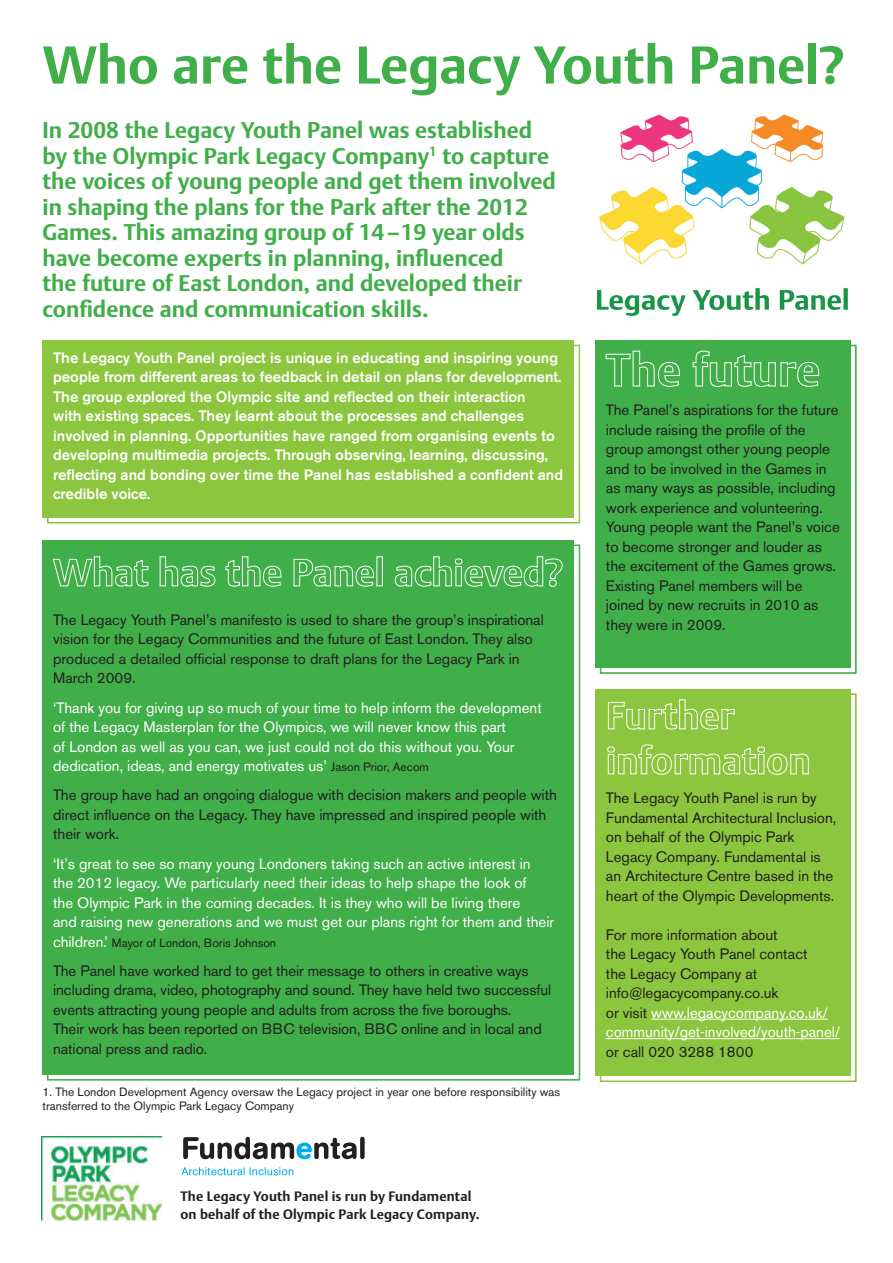
<style>
.page{position:relative;width:893px;height:1263px;background:#fff}
.page>*{position:absolute;margin:0;border:0;box-sizing:border-box;transform-origin:0 0}
.t1{font:700 52.5px "DTL Argo TOT";color:#40ae49}
.t2{font:700 22.5px/25.5px "DTL Argo TOT";color:#40ae49}
.t3{font:15px/19.5px "Akzidenz Grotesk BE";color:#231f20}
.t4{font:15px/19.5px "Akzidenz Grotesk BE";color:#fff}
.t5{font:500 15px/19.5px "Akzidenz Grotesk BE";color:#fff}
.t6{font:700 13.5px/18px "DTL Argo TOT";letter-spacing:.01em;color:#231f20}
.t7{font:12px/13.5px "Akzidenz Grotesk BE";color:#231f20}
.s1{font-size:12px;color:#231f20}
.s2{font-size:15px;color:#fff}
.s3{color:#fff}
</style>
<div class="page">
<svg style="left:47px;top:345px;width:533px;height:178px"></svg>
<div style="left:595px;top:689px;width:255px;height:387px;background:#8bc63e"></div>
<hr style="left:651px;top:1019px;width:177px;height:1px;background:#fff">
<hr style="left:606px;top:1038px;width:234px;height:1px;background:#fff">
<svg style="left:608px;top:699px;width:127px;height:31px"></svg>
<svg style="left:607px;top:744px;width:202px;height:31px"></svg>
<div style="left:43px;top:340px;width:531px;height:177px;background:#8bc63e"></div>
<div style="left:595px;top:340px;width:255px;height:328px;background:#40ae49"></div>
<svg style="left:605px;top:350px;width:75px;height:37px"></svg>
<svg style="left:692px;top:350px;width:127px;height:37px"></svg>
<img style="left:596px;top:114px;width:252px;height:203px">
<div style="left:43px;top:540px;width:531px;height:534px;background:#40ae49"></div>
<svg style="left:52px;top:556px;width:97px;height:31px"></svg>
<svg style="left:159px;top:556px;width:57px;height:31px"></svg>
<svg style="left:225px;top:556px;width:57px;height:31px"></svg>
<svg style="left:293px;top:558px;width:81px;height:29px"></svg>
<div style="left:377px;top:556px;width:6px;height:30px;border:1px solid #fff"></div>
<svg style="left:394px;top:556px;width:169px;height:31px"></svg>
<img style="left:41px;top:1137px;width:121px;height:83px">
<svg style="left:183px;top:1137px;width:182px;height:22px"></svg>
<svg style="left:182px;top:1167px;width:111px;height:8px"></svg>
<h1 class="t1" style="left:43px;top:34px;width:804px">Who are the Legacy Youth Panel?</h1>
<p class="t2" style="left:43px;top:118px;width:515px">In 2008 the Legacy Youth Panel was established by the Olympic Park Legacy Company<sup>1</sup> to capture the voices of young people and get them involved in shaping the plans for the Park after the 2012<br>Games. This amazing group of 14–19 year olds have become experts in planning, influenced<br>the future of East London, and developed their confidence and communication skills.</p>
<p class="t5" style="left:53px;top:348px;width:511px">The Legacy Youth Panel project is unique in educating and inspiring young people from different areas to feedback in detail on plans for development.<br>The group explored the Olympic site and reflected on their interaction<br>with existing spaces. They learnt about the processes and challenges involved in planning. Opportunities have ranged from organising events to developing multimedia projects. Through observing, learning, discussing, reflecting and bonding over time the Panel has established a confident and credible voice.</p>
<p class="t3" style="left:53px;top:610px;width:492px">The Legacy Youth Panel’s manifesto is used to share the group’s inspirational vision for the Legacy Communities and the future of East London. They also produced a detailed official response to draft plans for the Legacy Park in March 2009.</p>
<p class="t4" style="left:53px;top:698px;width:490px">‘Thank you for giving up so much of your time to help inform the development of the Legacy Masterplan for the Olympics, we will never know this part<br>of London as well as you can, we just could not do this without you. Your dedication, ideas, and energy motivates us’ <span class="s1">Jason Prior, Aecom</span></p>
<p class="t3" style="left:53px;top:785px;width:505px">The group have had an ongoing dialogue with decision makers and people with direct influence on the Legacy. They have impressed and inspired people with their work.</p>
<p class="t4" style="left:53px;top:854px;width:503px">‘It’s great to see so many young Londoners taking such an active interest in the 2012 legacy. We particularly need their ideas to help shape the look of<br>the Olympic Park in the coming decades. It is they who will be living there<br>and raising new generations and we must get our plans right for them and their</p>
<p class="t7" style="left:53px;top:936px;width:225px"><span class="s2">children.’</span> Mayor of London, Boris Johnson</p>
<p class="t3" style="left:53px;top:961px;width:500px">The Panel have worked hard to get their message to others in creative ways including drama, video, photography and sound. They have held two successful events attracting young people and adults from across the five boroughs.<br>Their work has been reported on BBC television, BBC online and in local and national press and radio.</p>
<p class="t7" style="left:43px;top:1085px;width:519px">1. The London Development Agency oversaw the Legacy project in year one before responsibility was transferred to the Olympic Park Legacy Company</p>
<p class="t6" style="left:181px;top:1187px;width:301px">The Legacy Youth Panel is run by Fundamental on behalf of the Olympic Park Legacy Company.</p>
<p class="t3" style="left:606px;top:400px;width:235px">The Panel’s aspirations for the future include raising the profile of the group amongst other young people and to be involved in the Games in as many ways as possible, including work experience and volunteering.<br>Young people want the Panel’s voice to become stronger and louder as the excitement of the Games grows.<br>Existing Panel members will be joined by new recruits in 2010 as they were in 2009.</p>
<p class="t3" style="left:606px;top:788px;width:232px">The Legacy Youth Panel is run by Fundamental Architectural Inclusion, on behalf of the Olympic Park Legacy Company. Fundamental is an Architecture Centre based in the heart of the Olympic Developments.</p>
<p class="t3" style="left:606px;top:925px;width:236px">For more information about<br>the Legacy Youth Panel contact<br>the Legacy Company at info@legacycompany.co.uk<br>or visit <span class="s3">www.legacycompany.co.uk/ community/get-involved/youth-panel/</span></p>
<p class="t3" style="left:606px;top:1042px;width:149px">or call 020 3288 1800</p>
</div>
